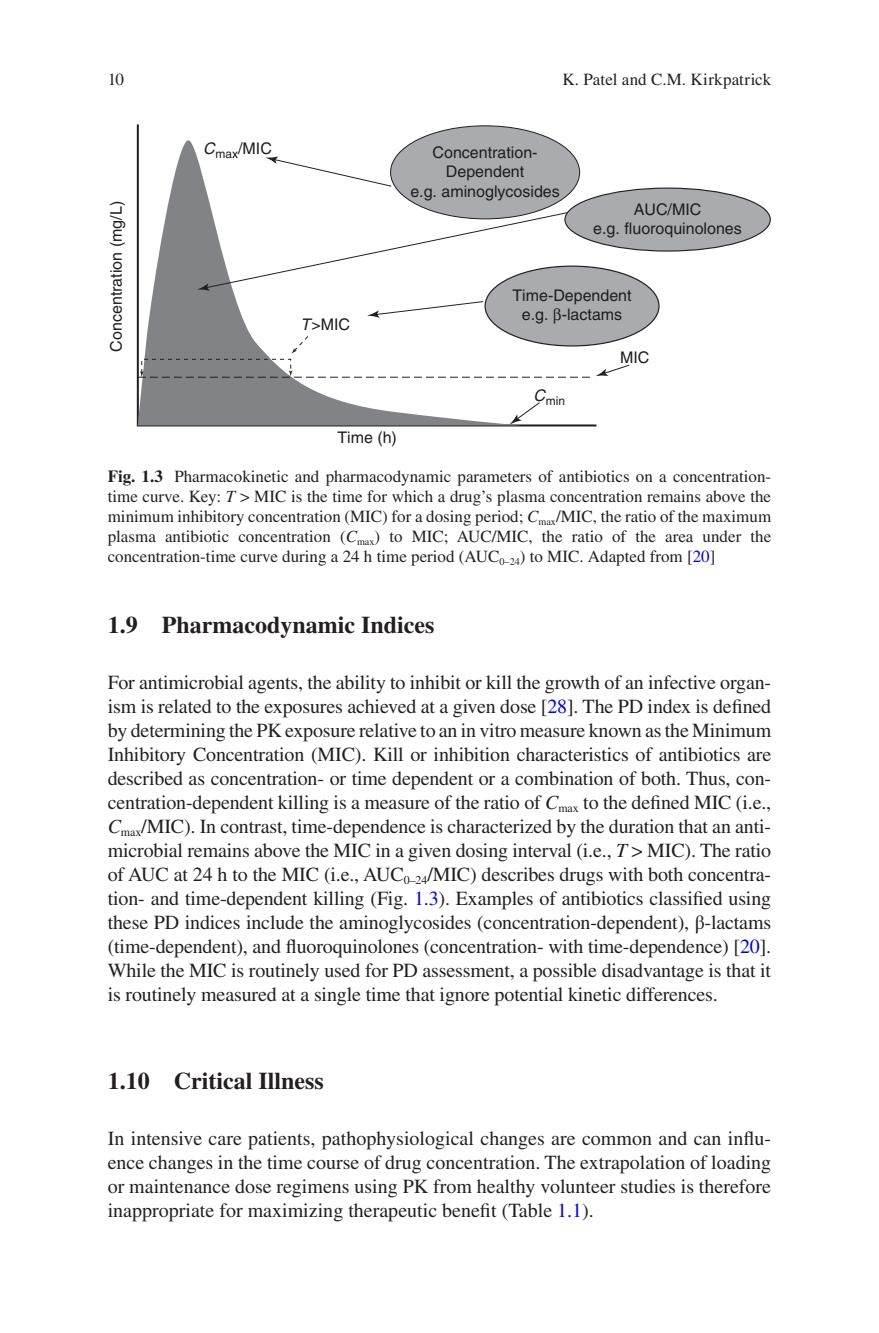
<style>
.page{position:relative;width:879px;height:1333px;background:#fff}
.page>*{position:absolute;margin:0;border:0;box-sizing:border-box;transform-origin:0 0}
.t1{font:700 24px "Sbtdxs Times LT Std";color:#231f20}
.t2{font:20px/24px "Vdchpj Times LT Std";letter-spacing:-.01em;color:#231f20;text-align:justify}
.t3{font:17px/20px "Vdchpj Times LT Std";color:#231f20;text-align:justify}
.t4{font:17px "Nmvhnr Times LT Std";letter-spacing:.005em;color:#231f20}
.t5{font:16px/19.2px "Tgmlxd Helvetica";color:#1d1e1f;text-align:center}
.t6{font:12px "Tgmlxd Helvetica";color:#1d1e1f}
.s1{font-family:"Cdwksk Helvetica";font-style:italic}
.s2{font-family:"Sbtdxs Times LT Std";font-weight:700}
.s3{font-family:"Cvrsrk Times LT Std";font-style:italic}
.s4{color:#0000fa}
.s5{font-family:"Sjhwrw STIX General"}
</style>
<div class="page">
<svg style="left:136px;top:124px;width:462px;height:303px"></svg>
<svg style="left:138px;top:133px;width:383px;height:292px"></svg>
<svg style="left:509px;top:401px;width:32px;height:23px"></svg>
<svg style="left:138px;top:335px;width:492px;height:43px"></svg>
<svg style="left:367px;top:300px;width:117px;height:18px"></svg>
<svg style="left:197px;top:211px;width:372px;height:80px"></svg>
<svg style="left:265px;top:157px;width:127px;height:30px"></svg>
<div style="left:390px;top:126px;width:189px;height:93px;background:#aaabaf;border-radius:50%"></div>
<div style="left:565px;top:188px;width:205px;height:63px;background:#aaabaf;border-radius:50%"></div>
<div style="left:485px;top:266px;width:174px;height:80px;background:#aaabaf;border-radius:50%"></div>
<p class="t3" style="left:108px;top:69px;width:18px">10</p>
<p class="t5" style="left:107px;top:351px;width:152px;rotate:-90deg">Concentration (mg/L)</p>
<p class="t5" style="left:203px;top:139px;width:70px"><span class="s1">C</span><sub>max</sub>/MIC</p>
<p class="t4" style="left:562px;top:70px;width:210px">K. Patel and C.M. Kirkpatrick</p>
<p class="t5" style="left:410px;top:143px;width:151px">Concentration-<br>Dependent<br>e.g. aminoglycosides</p>
<p class="t5" style="left:593px;top:200px;width:150px">AUC/MIC<br>e.g. fluoroquinolones</p>
<p class="t5" style="left:300px;top:315px;width:51px"><span class="s1">T</span>&gt;MIC</p>
<p class="t5" style="left:337px;top:428px;width:61px">Time (h)</p>
<p class="t5" style="left:512px;top:286px;width:121px">Time-Dependent e.g. -lactams</p>
<p class="t6" style="left:533px;top:393px;width:33px"><sup>C</sup>min</p>
<p class="t5" style="left:620px;top:347px;width:31px">MIC</p>
<p class="t3" style="left:108px;top:466px;width:665px"><span class="s2">Fig. 1.3</span> Pharmacokinetic and pharmacodynamic parameters of antibiotics on a concentration&shy;time curve. Key: <span class="s3">T</span> &gt; MIC is the time for which a drug’s plasma concentration remains above the minimum inhibitory concentration (MIC) for a dosing period; <span class="s3">C</span><sub>max</sub>/MIC, the ratio of the maximum plasma antibiotic concentration (<span class="s3">C</span><sub>max</sub>) to MIC; AUC/MIC, the ratio of the area under the concentration-time curve during a 24 h time period (AUC<sub>0–24</sub>) to MIC. Adapted from [<span class="s4">20</span>]</p>
<p class="t1" style="left:108px;top:610px;width:328px">1.9 Pharmacodynamic Indices</p>
<p class="t2" style="left:108px;top:669px;width:665px">For antimicrobial agents, the ability to inhibit or kill the growth of an infective organ&shy;ism is related to the exposures achieved at a given dose [<span class="s4">28</span>]. The PD index is defined by determining the PK exposure relative to an in vitro measure known as the Minimum Inhibitory Concentration (MIC). Kill or inhibition characteristics of antibiotics are described as concentration- or time dependent or a combination of both. Thus, con&shy;centration-dependent killing is a measure of the ratio of <span class="s3">C</span><sub>max</sub> to the defined MIC (i.e., <span class="s3">C</span><sub>max</sub>/MIC). In contrast, time-dependence is characterized by the duration that an anti&shy;microbial remains above the MIC in a given dosing interval (i.e., <span class="s3">T</span> &gt; MIC). The ratio of AUC at 24 h to the MIC (i.e., AUC<sub>0–24</sub>/MIC) describes drugs with both concentra&shy;tion- and time-dependent killing (Fig. <span class="s4">1.3</span>). Examples of antibiotics classified using these PD indices include the aminoglycosides (concentration-dependent), <span class="s5">β</span>-lactams (time-dependent), and fluoroquinolones (concentration- with time-dependence) [<span class="s4">20</span>].<br>While the MIC is routinely used for PD assessment, a possible disadvantage is that it is routinely measured at a single time that ignore potential kinetic differences.</p>
<p class="t1" style="left:108px;top:1066px;width:217px">1.10 Critical Illness</p>
<p class="t2" style="left:108px;top:1125px;width:665px">In intensive care patients, pathophysiological changes are common and can influ&shy;ence changes in the time course of drug concentration. The extrapolation of loading or maintenance dose regimens using PK from healthy volunteer studies is therefore inappropriate for maximizing therapeutic benefit (Table <span class="s4">1.1</span>).</p>
</div>
